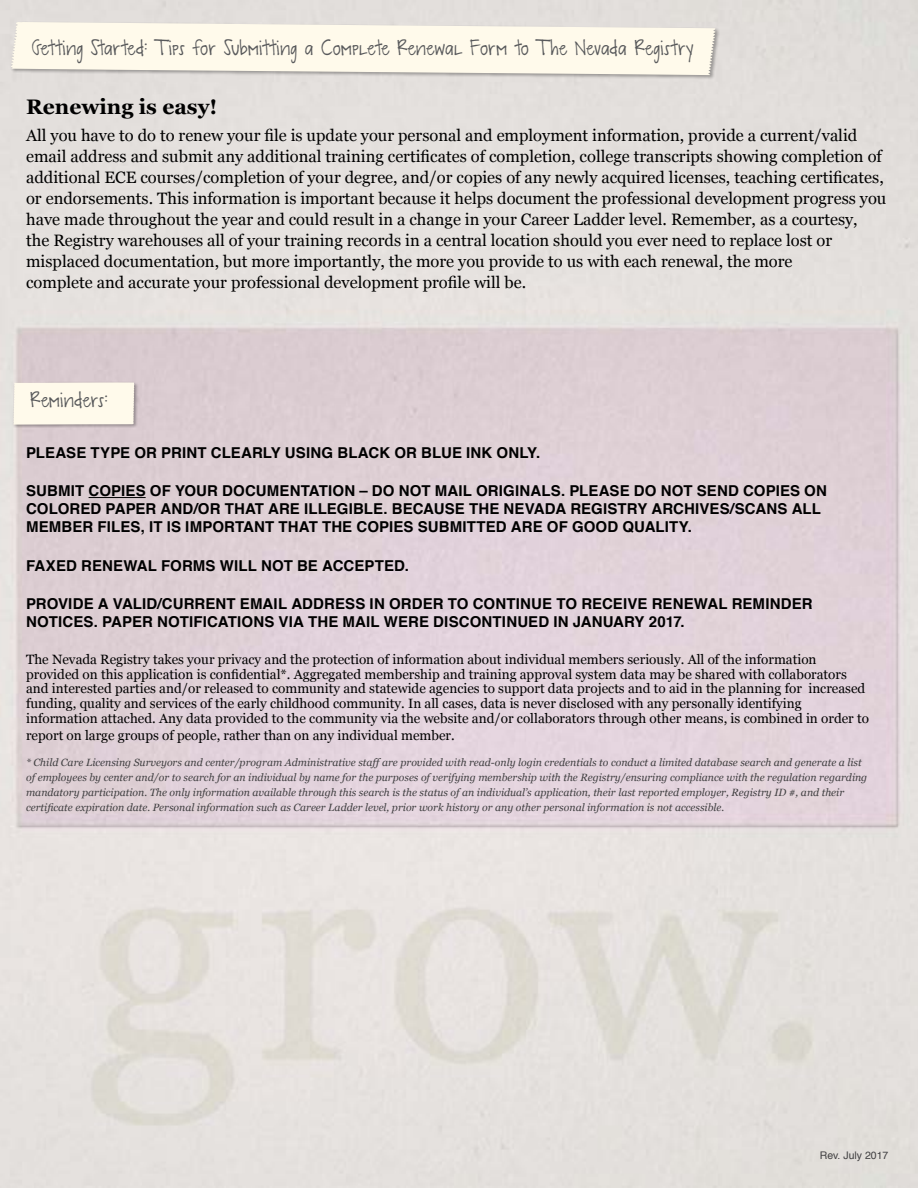
<style>
.page{position:relative;width:918px;height:1188px;background:#fff}
.page>*{position:absolute;margin:0;border:0;box-sizing:border-box;transform-origin:0 0}
.t1{font:22.5px "Pea Bandit";color:#58595b}
.t2{font:700 21px "Georgia";color:#000}
.t3{font:16.5px/21px "Georgia";color:#000}
.t4{font:700 15px/18px "Helvetica";letter-spacing:.01em;color:#000}
.t5{font:13.5px/14.9px "Georgia";color:#000}
.t6{font:italic 10.5px/15px "Georgia";color:#414042}
.t7{font:10.5px "Helvetica";color:#414042}
</style>
<div class="page">
<div style="left:10px;top:21px;width:710px;height:59px;background:#000;opacity:.31"></div>
<svg style="left:10px;top:21px;width:706px;height:54px"></svg>
<div style="left:13px;top:381px;width:126px;height:47px;background:#000;opacity:.31"></div>
<div style="left:13px;top:382px;width:121px;height:43px;background:#fffaeb"></div>
<hr style="left:89px;top:497px;width:57px;height:1px;background:#000">
<h1 class="t1" style="left:32px;top:39px;width:663px">Getting Started: Tips for Submitting a Complete Renewal Form to The Nevada Registry</h1>
<p class="t2" style="left:26px;top:91px;width:193px">Renewing is easy!</p>
<p class="t3" style="left:26px;top:124px;width:862px">All you have to do to renew your file is update your personal and employment information, provide a current/valid email address and submit any additional training certificates of completion, college transcripts showing completion of additional ECE courses/completion of your degree, and/or copies of any newly acquired licenses, teaching certificates, or endorsements. This information is important because it helps document the professional development progress you have made throughout the year and could result in a change in your Career Ladder level. Remember, as a courtesy,<br>the Registry warehouses all of your training records in a central location should you ever need to replace lost or misplaced documentation, but more importantly, the more you provide to us with each renewal, the more<br>complete and accurate your professional development profile will be.</p>
<h1 class="t1" style="left:31px;top:391px;width:79px">Reminders:</h1>
<p class="t4" style="left:26px;top:444px;width:516px">PLEASE TYPE OR PRINT CLEARLY USING BLACK OR BLUE INK ONLY.</p>
<p class="t4" style="left:26px;top:482px;width:802px">SUBMIT COPIES OF YOUR DOCUMENTATION – DO NOT MAIL ORIGINALS. PLEASE DO NOT SEND COPIES ON<br>COLORED PAPER AND/OR THAT ARE ILLEGIBLE. BECAUSE THE NEVADA REGISTRY ARCHIVES/SCANS ALL<br>MEMBER FILES, IT IS IMPORTANT THAT THE COPIES SUBMITTED ARE OF GOOD QUALITY.</p>
<p class="t4" style="left:26px;top:557px;width:384px">FAXED RENEWAL FORMS WILL NOT BE ACCEPTED.</p>
<p class="t4" style="left:26px;top:595px;width:788px">PROVIDE A VALID/CURRENT EMAIL ADDRESS IN ORDER TO CONTINUE TO RECEIVE RENEWAL REMINDER<br>NOTICES. PAPER NOTIFICATIONS VIA THE MAIL WERE DISCONTINUED IN JANUARY 2017.</p>
<p class="t5" style="left:26px;top:651px;width:844px">The Nevada Registry takes your privacy and the protection of information about individual members seriously. All of the information provided on this application is confidential*. Aggregated membership and training approval system data may be shared with collaborators and interested parties and/or released to community and statewide agencies to support data projects and to aid in the planning for increased funding, quality and services of the early childhood community. In all cases, data is never disclosed with any personally identifying information attached. Any data provided to the community via the website and/or collaborators through other means, is combined in order to</p>
<p class="t5" style="left:26px;top:727px;width:430px">report on large groups of people, rather than on any individual member.</p>
<p class="t6" style="left:26px;top:755px;width:843px">* Child Care Licensing Surveyors and center/program Administrative staff are provided with read-only login credentials to conduct a limited database search and generate a list of employees by center and/or to search for an individual by name for the purposes of verifying membership with the Registry/ensuring compliance with the regulation regarding mandatory participation. The only information available through this search is the status of an individual’s application, their last reported employer, Registry ID #, and their certificate expiration date. Personal information such as Career Ladder level, prior work history or any other personal information is not accessible.</p>
<p class="t7" style="left:820px;top:1147px;width:70px">Rev. July 2017</p>
</div>
